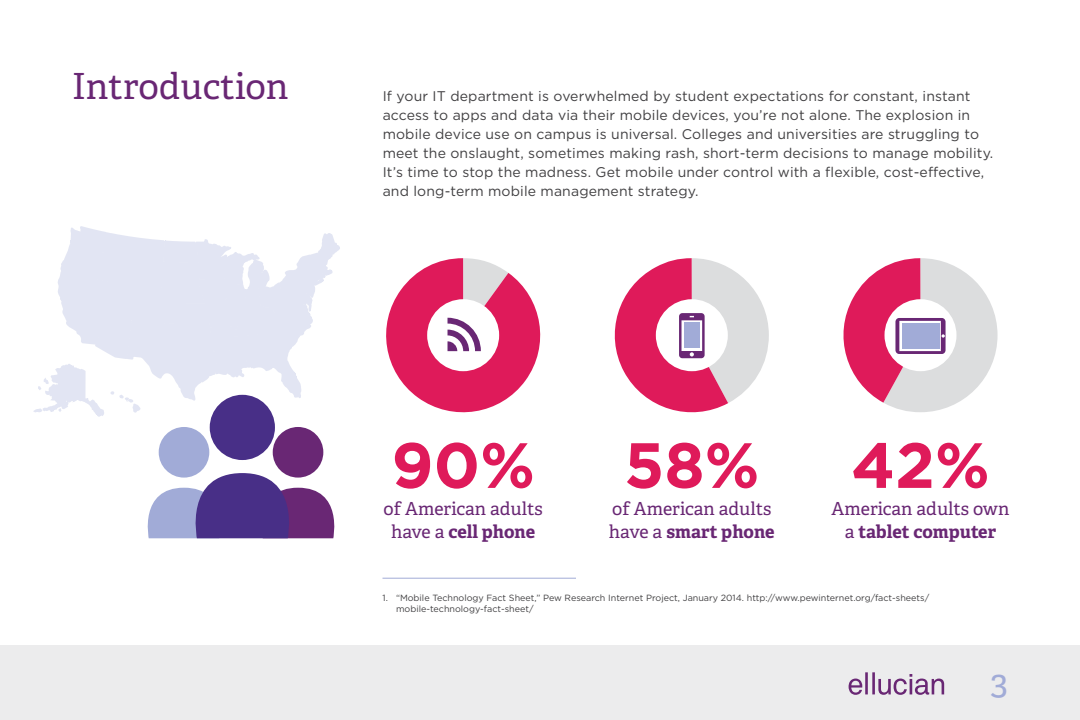
<style>
.page{position:relative;width:1080px;height:720px;background:#fff}
.page>*{position:absolute;margin:0;border:0;box-sizing:border-box;transform-origin:0 0}
.t1{font:700 63.8px "Gotham HTF";color:#df1a5a}
.t2{font:36px "Adelle";color:#692774}
.t3{font:35px "Adelle";color:#a1abd7}
.t4{font:18px/23px "Adelle";color:#692774;text-align:center}
.t5{font:14px/19px "Gotham HTF";letter-spacing:.01em;color:#414042}
.t6{font:9px/10.8px "Gotham HTF";color:#414042}
.s1{font-weight:700}
</style>
<div class="page">
<svg style="left:33px;top:226px;width:307px;height:312px"></svg>
<hr style="left:382px;top:578px;width:194px;height:1px;background:#a1abd7">
<svg style="left:386px;top:258px;width:155px;height:155px"></svg>
<svg style="left:614px;top:258px;width:155px;height:155px"></svg>
<svg style="left:843px;top:258px;width:155px;height:154px"></svg>
<div style="left:902px;top:323px;width:37px;height:26px;background:#a1abd7"></div>
<div style="left:0;top:645px;width:1080px;height:75px;background:#ececed"></div>
<svg style="left:849px;top:672px;width:95px;height:23px"></svg>
<h2 class="t2" style="left:72px;top:60px;width:218px">Introduction</h2>
<p class="t5" style="left:383px;top:86px;width:612px">If your IT department is overwhelmed by student expectations for constant, instant access to apps and data via their mobile devices, you’re not alone. The explosion in mobile device use on campus is universal. Colleges and universities are struggling to meet the onslaught, sometimes making rash, short-term decisions to manage mobility.<br>It’s time to stop the madness. Get mobile under control with a flexible, cost-effective, and long-term mobile management strategy.</p>
<h1 class="t1" style="left:391px;top:428px;width:145px">90%</h1>
<p class="t4" style="left:384px;top:497px;width:161px">of American adults have a <span class="s1">cell phone</span></p>
<h1 class="t1" style="left:624px;top:428px;width:137px">58%</h1>
<p class="t4" style="left:609px;top:497px;width:167px;text-align:left">of American adults have a <span class="s1">smart phone</span></p>
<h1 class="t1" style="left:851px;top:428px;width:140px">42%</h1>
<p class="t4" style="left:832px;top:497px;width:179px">American adults own a <span class="s1">tablet computer</span></p>
<p class="t6" style="left:396px;top:592px;width:535px;text-indent:-14px">1. “Mobile Technology Fact Sheet,” Pew Research Internet Project, January 2014. http://www.pewinternet.org/fact-sheets/ mobile-technology-fact-sheet/</p>
<h3 class="t3" style="left:991px;top:657px;width:19px">3</h3>
</div>
